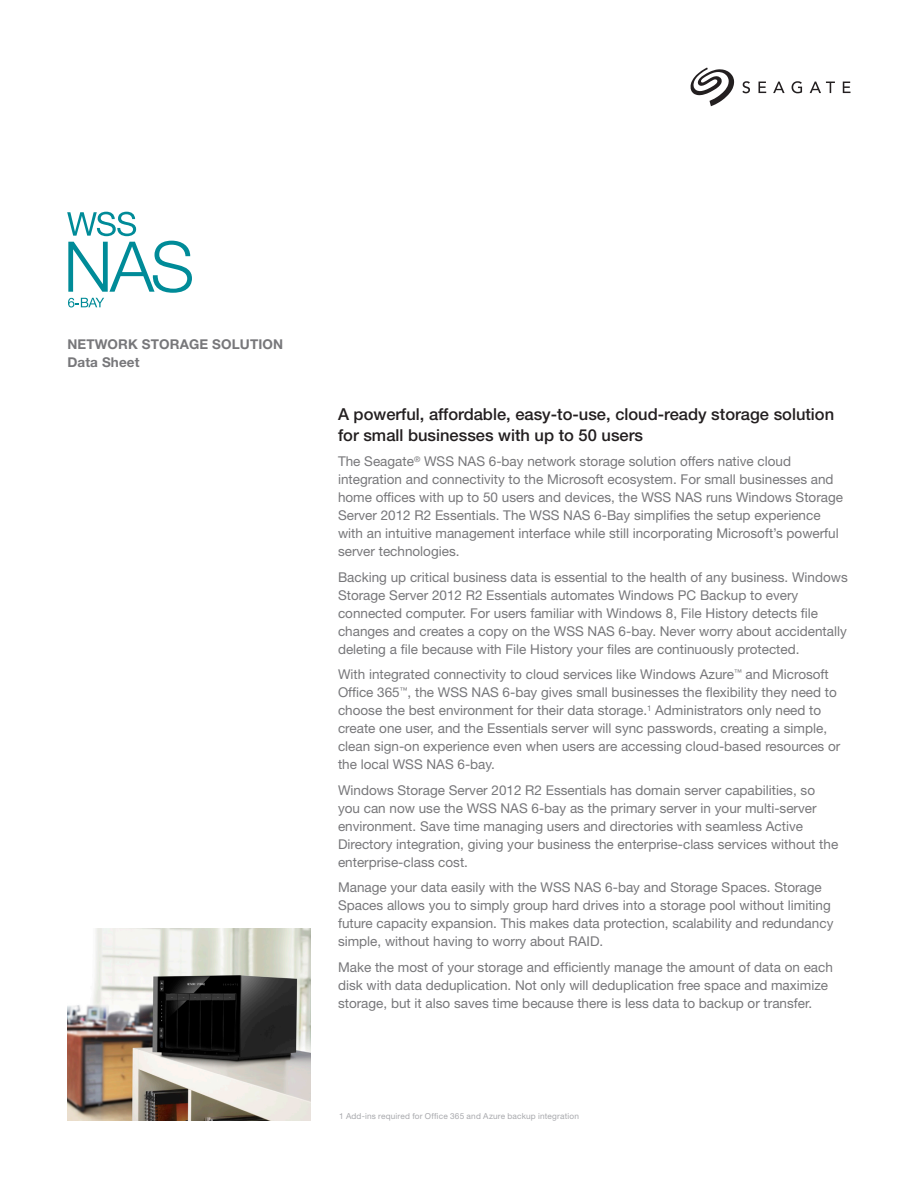
<style>
.page{position:relative;width:918px;height:1188px;background:#fff}
.page>*{position:absolute;margin:0;border:0;box-sizing:border-box;transform-origin:0 0}
.Body_Copy_Subhead{font:500 16.5px/21px "Helvetica Neue LT Std";color:#231f20}
.Body_Copy{font:13.5px/18px "Helvetica Neue LT Std";color:#77777a}
.Data_Sheet_Title{font:700 13.5px "Helvetica Neue LT Std";letter-spacing:.01em;color:#77777a}
.Footnote_Copy{font:8.25px "Helvetica Neue LT Std";letter-spacing:.02em;color:#a8a9ad}
</style>
<div class="page">
<img style="left:68px;top:929px;width:242px;height:191px">
<svg style="left:67px;top:212px;width:125px;height:95px"></svg>
<svg style="left:742px;top:81px;width:8px;height:12px"></svg>
<svg style="left:759px;top:82px;width:7px;height:11px"></svg>
<svg style="left:773px;top:82px;width:12px;height:11px"></svg>
<svg style="left:792px;top:81px;width:10px;height:12px"></svg>
<svg style="left:810px;top:82px;width:25px;height:11px"></svg>
<svg style="left:843px;top:82px;width:7px;height:11px"></svg>
<svg style="left:691px;top:68px;width:43px;height:38px"></svg>
<p class="Data_Sheet_Title" style="left:67px;top:336px;width:217px">NETWORK STORAGE SOLUTION</p>
<p class="Data_Sheet_Title" style="left:67px;top:354px;width:74px">Data Sheet</p>
<p class="Body_Copy_Subhead" style="left:338px;top:403px;width:498px">A powerful, affordable, easy-to-use, cloud-ready storage solution for small businesses with up to 50 users</p>
<p class="Body_Copy" style="left:338px;top:452px;width:507px">The Seagate<sup>®</sup> WSS NAS 6-bay network storage solution offers native cloud integration and connectivity to the Microsoft ecosystem. For small businesses and home offices with up to 50 users and devices, the WSS NAS runs Windows Storage Server 2012 R2 Essentials. The WSS NAS 6-Bay simplifies the setup experience with an intuitive management interface while still incorporating Microsoft’s powerful server technologies.</p>
<p class="Body_Copy" style="left:338px;top:568px;width:511px">Backing up critical business data is essential to the health of any business. Windows Storage Server 2012 R2 Essentials automates Windows PC Backup to every connected computer. For users familiar with Windows 8, File History detects file changes and creates a copy on the WSS NAS 6-bay. Never worry about accidentally deleting a file because with File History your files are continuously protected.</p>
<p class="Body_Copy" style="left:338px;top:665px;width:504px">With integrated connectivity to cloud services like Windows Azure<sup>™</sup> and Microsoft Office 365<sup>™</sup>, the WSS NAS 6-bay gives small businesses the flexibility they need to choose the best environment for their data storage.<sup>1</sup> Administrators only need to create one user, and the Essentials server will sync passwords, creating a simple, clean sign-on experience even when users are accessing cloud-based resources or the local WSS NAS 6-bay.</p>
<p class="Body_Copy" style="left:338px;top:781px;width:502px">Windows Storage Server 2012 R2 Essentials has domain server capabilities, so you can now use the WSS NAS 6-bay as the primary server in your multi-server environment. Save time managing users and directories with seamless Active Directory integration, giving your business the enterprise-class services without the enterprise-class cost.</p>
<p class="Body_Copy" style="left:338px;top:878px;width:497px">Manage your data easily with the WSS NAS 6-bay and Storage Spaces. Storage Spaces allows you to simply group hard drives into a storage pool without limiting future capacity expansion. This makes data protection, scalability and redundancy simple, without having to worry about RAID.</p>
<p class="Body_Copy" style="left:338px;top:958px;width:496px">Make the most of your storage and efficiently manage the amount of data on each disk with data deduplication. Not only will deduplication free space and maximize storage, but it also saves time because there is less data to backup or transfer.</p>
<p class="Footnote_Copy" style="left:339px;top:1112px;width:241px">1 Add-ins required for Office 365 and Azure backup integration</p>
</div>
